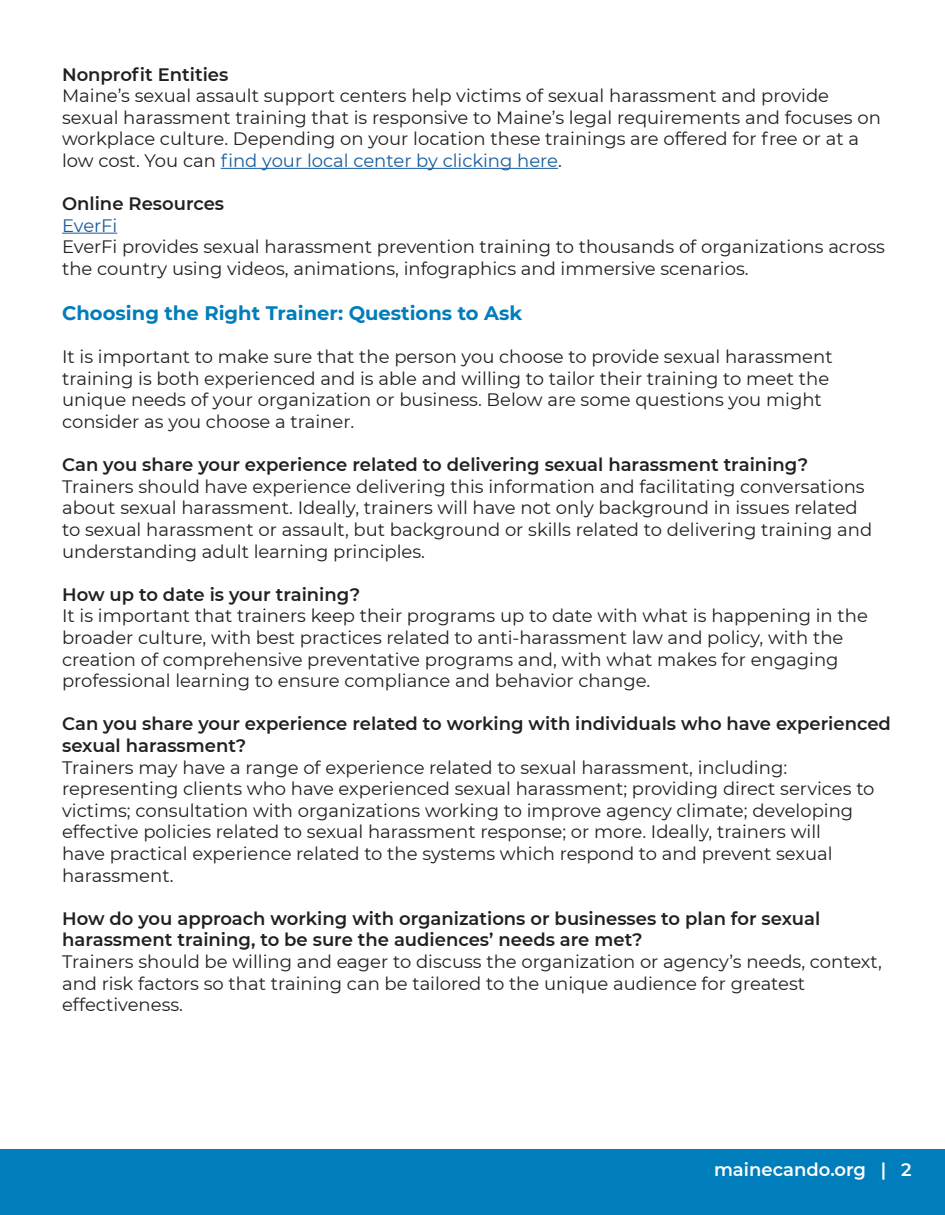
<style>
.page{position:relative;width:945px;height:1215px;background:#fff}
.page>*{position:absolute;margin:0;border:0;box-sizing:border-box;transform-origin:0 0}
.t1{font:700 19.5px "Montserrat";color:#007dbb}
.t2{font:18px/21.6px "Montserrat";color:#231f20}
.t3{font:600 18px/21.6px "Montserrat";color:#231f20}
.t4{font:600 18px "Montserrat";color:#fff}
.t5{font:18px "Montserrat";letter-spacing:-.01em;color:#175d9e}
.s1{color:#175d9e}
</style>
<div class="page">
<div style="left:0;top:1150px;width:945px;height:65px;background:#007dbb"></div>
<hr style="left:221px;top:168px;width:337px;height:1px;background:#175d9e">
<hr style="left:62px;top:233px;width:55px;height:1px;background:#175d9e">
<p class="t3" style="left:62px;top:63px;width:168px">Nonprofit Entities</p>
<p class="t2" style="left:62px;top:84px;width:820px">Maine’s sexual assault support centers help victims of sexual harassment and provide sexual harassment training that is responsive to Maine’s legal requirements and focuses on workplace culture. Depending on your location these trainings are offered for free or at a low cost. You can <span class="s1">find your local center by clicking here</span>.</p>
<p class="t3" style="left:62px;top:192px;width:164px">Online Resources</p>
<p class="t5" style="left:62px;top:213px;width:57px">EverFi</p>
<p class="t2" style="left:62px;top:236px;width:824px">EverFi provides sexual harassment prevention training to thousands of organizations across the country using videos, animations, infographics and immersive scenarios.</p>
<p class="t1" style="left:62px;top:299px;width:462px">Choosing the Right Trainer: Questions to Ask</p>
<p class="t2" style="left:62px;top:345px;width:772px">It is important to make sure that the person you choose to provide sexual harassment training is both experienced and is able and willing to tailor their training to meet the unique needs of your organization or business. Below are some questions you might consider as you choose a trainer.</p>
<p class="t3" style="left:62px;top:453px;width:748px">Can you share your experience related to delivering sexual harassment training?</p>
<p class="t2" style="left:62px;top:475px;width:812px">Trainers should have experience delivering this information and facilitating conversations about sexual harassment. Ideally, trainers will have not only background in issues related to sexual harassment or assault, but background or skills related to delivering training and understanding adult learning principles.</p>
<p class="t3" style="left:62px;top:583px;width:300px">How up to date is your training?</p>
<p class="t2" style="left:62px;top:605px;width:807px">It is important that trainers keep their programs up to date with what is happening in the broader culture, with best practices related to anti-harassment law and policy, with the creation of comprehensive preventative programs and, with what makes for engaging professional learning to ensure compliance and behavior change.</p>
<p class="t3" style="left:62px;top:712px;width:830px">Can you share your experience related to working with individuals who have experienced sexual harassment?</p>
<p class="t2" style="left:62px;top:756px;width:814px">Trainers may have a range of experience related to sexual harassment, including: representing clients who have experienced sexual harassment; providing direct services to victims; consultation with organizations working to improve agency climate; developing effective policies related to sexual harassment response; or more. Ideally, trainers will<br>have practical experience related to the systems which respond to and prevent sexual harassment.</p>
<p class="t3" style="left:62px;top:907px;width:760px">How do you approach working with organizations or businesses to plan for sexual harassment training, to be sure the audiences’ needs are met?</p>
<p class="t2" style="left:62px;top:950px;width:821px">Trainers should be willing and eager to discuss the organization or agency’s needs, context, and risk factors so that training can be tailored to the unique audience for greatest effectiveness.</p>
<p class="t4" style="left:714px;top:1157px;width:199px">mainecando.org | 2</p>
</div>
